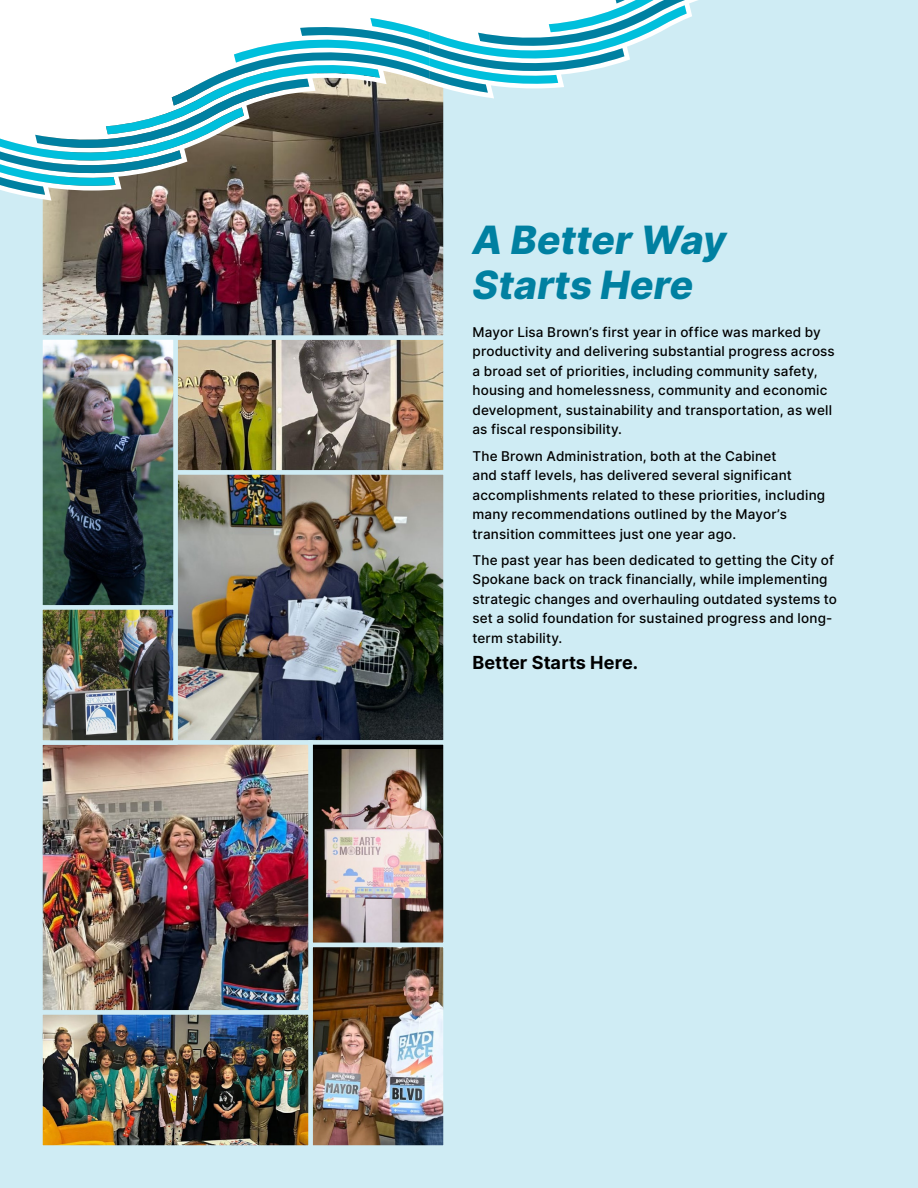
<style>
.page{position:relative;width:918px;height:1188px;background:#cfecf4}
.page>*{position:absolute;margin:0;border:0;box-sizing:border-box;transform-origin:0 0}
.t1{font:italic 800 39px/45px "Inter";color:#0080a1}
.t2{font:700 18px "Inter";letter-spacing:.005em;color:#000}
.t3{font:500 13.5px/19.5px "Inter";letter-spacing:.01em;color:#000}
</style>
<div class="page">
<img style="left:43px;top:201px;width:400px;height:944px">
<div style="left:173px;top:470px;width:275px;height:275px;border:4px solid #cfecf4"></div>
<div style="left:308px;top:740px;width:140px;height:207px;border:4px solid #cfecf4"></div>
<div style="left:308px;top:943px;width:140px;height:207px;border:4px solid #cfecf4"></div>
<div style="left:38px;top:65px;width:410px;height:275px;border:4px solid #cfecf4"></div>
<div style="left:38px;top:740px;width:275px;height:275px;border:4px solid #cfecf4"></div>
<div style="left:38px;top:335px;width:140px;height:275px;border:4px solid #cfecf4"></div>
<div style="left:38px;top:1010px;width:275px;height:140px;border:4px solid #cfecf4"></div>
<div style="left:38px;top:605px;width:140px;height:140px;border:4px solid #cfecf4"></div>
<img style="left:21px;top:195px;width:427px;height:6px">
<svg style="left:0;top:0;width:698px;height:195px"></svg>
<h1 class="t1" style="left:472px;top:218px;width:255px">A Better Way<br>Starts Here</h1>
<p class="t3" style="left:472px;top:323px;width:364px">Mayor Lisa Brown’s first year in office was marked by productivity and delivering substantial progress across a broad set of priorities, including community safety, housing and homelessness, community and economic development, sustainability and transportation, as well as fiscal responsibility.</p>
<p class="t3" style="left:472px;top:446px;width:354px">The Brown Administration, both at the Cabinet<br>and staff levels, has delivered several significant accomplishments related to these priorities, including many recommendations outlined by the Mayor’s transition committees just one year ago.</p>
<p class="t3" style="left:472px;top:550px;width:366px">The past year has been dedicated to getting the City of Spokane back on track financially, while implementing strategic changes and overhauling outdated systems to set a solid foundation for sustained progress and long&shy;term stability.</p>
<h2 class="t2" style="left:472px;top:650px;width:167px">Better Starts Here.</h2>
</div>
